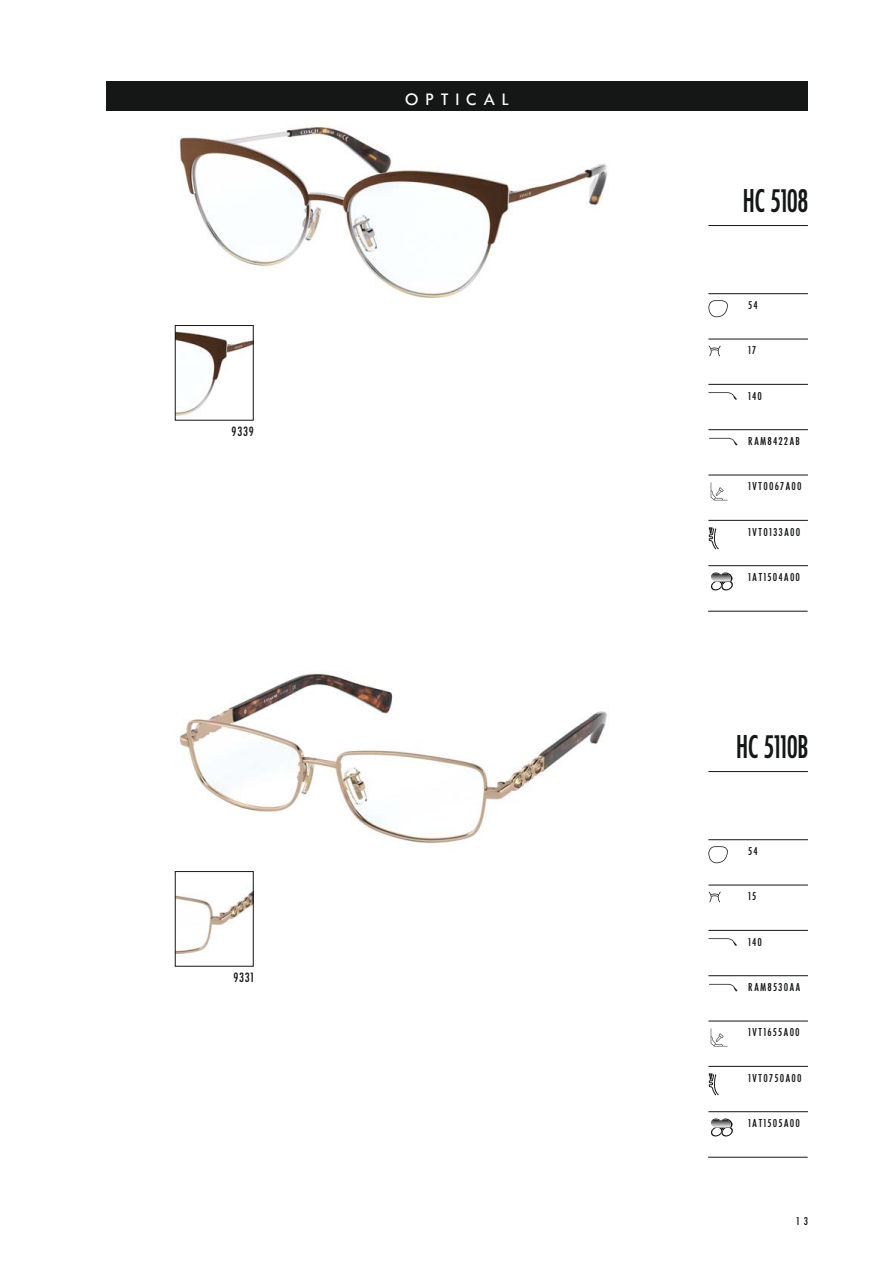
<style>
.page{position:relative;width:893px;height:1263px;background:#fff}
.page>*{position:absolute;margin:0;border:0;box-sizing:border-box;transform-origin:0 0}
.t1{font:34.5px "Futura SH Med Con";letter-spacing:.03em;color:#151616;scale:.9 1}
.t2{font:500 17.25px "Futura SH";letter-spacing:.45em;color:#fff}
.t3{font:14.25px "Futura SH Med Con";letter-spacing:.1em;color:#151616}
.t4{font:12px "Futura SH Med Con";letter-spacing:.15em;color:#151616}
</style>
<div class="page">
<div style="left:106px;top:81px;width:702px;height:30px;background:#151616"></div>
<img style="left:177px;top:331px;width:74px;height:85px">
<div style="left:175px;top:325px;width:78px;height:95px;border:1px solid #151616"></div>
<hr style="left:708px;top:293px;width:100px;height:1px;background:#151616">
<hr style="left:708px;top:225px;width:100px;height:1px;background:#151616">
<svg style="left:709px;top:438px;width:28px;height:7px"></svg>
<svg style="left:711px;top:482px;width:17px;height:18px"></svg>
<svg style="left:709px;top:528px;width:10px;height:22px"></svg>
<svg style="left:711px;top:572px;width:22px;height:18px"></svg>
<hr style="left:708px;top:611px;width:100px;height:1px;background:#151616">
<svg style="left:708px;top:300px;width:20px;height:17px"></svg>
<svg style="left:709px;top:346px;width:12px;height:10px"></svg>
<svg style="left:708px;top:392px;width:29px;height:8px"></svg>
<hr style="left:708px;top:565px;width:100px;height:1px;background:#151616">
<hr style="left:708px;top:520px;width:100px;height:1px;background:#151616">
<hr style="left:708px;top:475px;width:100px;height:1px;background:#151616">
<hr style="left:708px;top:429px;width:100px;height:1px;background:#151616">
<hr style="left:708px;top:384px;width:100px;height:1px;background:#151616">
<hr style="left:708px;top:339px;width:100px;height:1px;background:#151616">
<img style="left:178px;top:125px;width:429px;height:173px">
<img style="left:177px;top:892px;width:74px;height:62px">
<div style="left:175px;top:871px;width:78px;height:95px;border:1px solid #151616"></div>
<hr style="left:708px;top:839px;width:100px;height:1px;background:#151616">
<hr style="left:708px;top:771px;width:100px;height:1px;background:#151616">
<svg style="left:709px;top:984px;width:28px;height:7px"></svg>
<svg style="left:711px;top:1028px;width:17px;height:18px"></svg>
<svg style="left:709px;top:1074px;width:10px;height:22px"></svg>
<svg style="left:711px;top:1118px;width:22px;height:18px"></svg>
<hr style="left:708px;top:1157px;width:100px;height:1px;background:#151616">
<svg style="left:708px;top:846px;width:20px;height:17px"></svg>
<svg style="left:709px;top:892px;width:12px;height:10px"></svg>
<svg style="left:708px;top:938px;width:29px;height:8px"></svg>
<hr style="left:708px;top:1111px;width:100px;height:1px;background:#151616">
<hr style="left:708px;top:1066px;width:100px;height:1px;background:#151616">
<hr style="left:708px;top:1021px;width:100px;height:1px;background:#151616">
<hr style="left:708px;top:975px;width:100px;height:1px;background:#151616">
<hr style="left:708px;top:930px;width:100px;height:1px;background:#151616">
<hr style="left:708px;top:885px;width:100px;height:1px;background:#151616">
<img style="left:179px;top:673px;width:428px;height:170px">
<p class="t3" style="left:232px;top:426px;width:23px">9339</p>
<h2 class="t2" style="left:406px;top:93px;width:104px">OPTICAL</h2>
<p class="t3" style="left:234px;top:972px;width:21px">9331</p>
<h1 class="t1" style="left:743px;top:187px;width:73px">HC 5108</h1>
<p class="t4" style="left:749px;top:300px;width:10px">54</p>
<p class="t4" style="left:749px;top:346px;width:9px">17</p>
<p class="t4" style="left:749px;top:391px;width:15px">140</p>
<p class="t4" style="left:749px;top:436px;width:53px">RAM8422AB</p>
<p class="t4" style="left:749px;top:482px;width:54px">1VT0067A00</p>
<p class="t4" style="left:749px;top:527px;width:53px">1VT0133A00</p>
<p class="t4" style="left:749px;top:572px;width:53px">1AT1504A00</p>
<h1 class="t1" style="left:737px;top:733px;width:81px">HC 5110B</h1>
<p class="t4" style="left:749px;top:846px;width:10px">54</p>
<p class="t4" style="left:749px;top:892px;width:9px">15</p>
<p class="t4" style="left:749px;top:937px;width:15px">140</p>
<p class="t4" style="left:749px;top:982px;width:53px">RAM8530AA</p>
<p class="t4" style="left:749px;top:1027px;width:52px">1VT1655A00</p>
<p class="t4" style="left:749px;top:1073px;width:54px">1VT0750A00</p>
<p class="t4" style="left:749px;top:1118px;width:53px">1AT1505A00</p>
<p class="t4" style="left:797px;top:1217px;width:13px">1 3</p>
</div>
